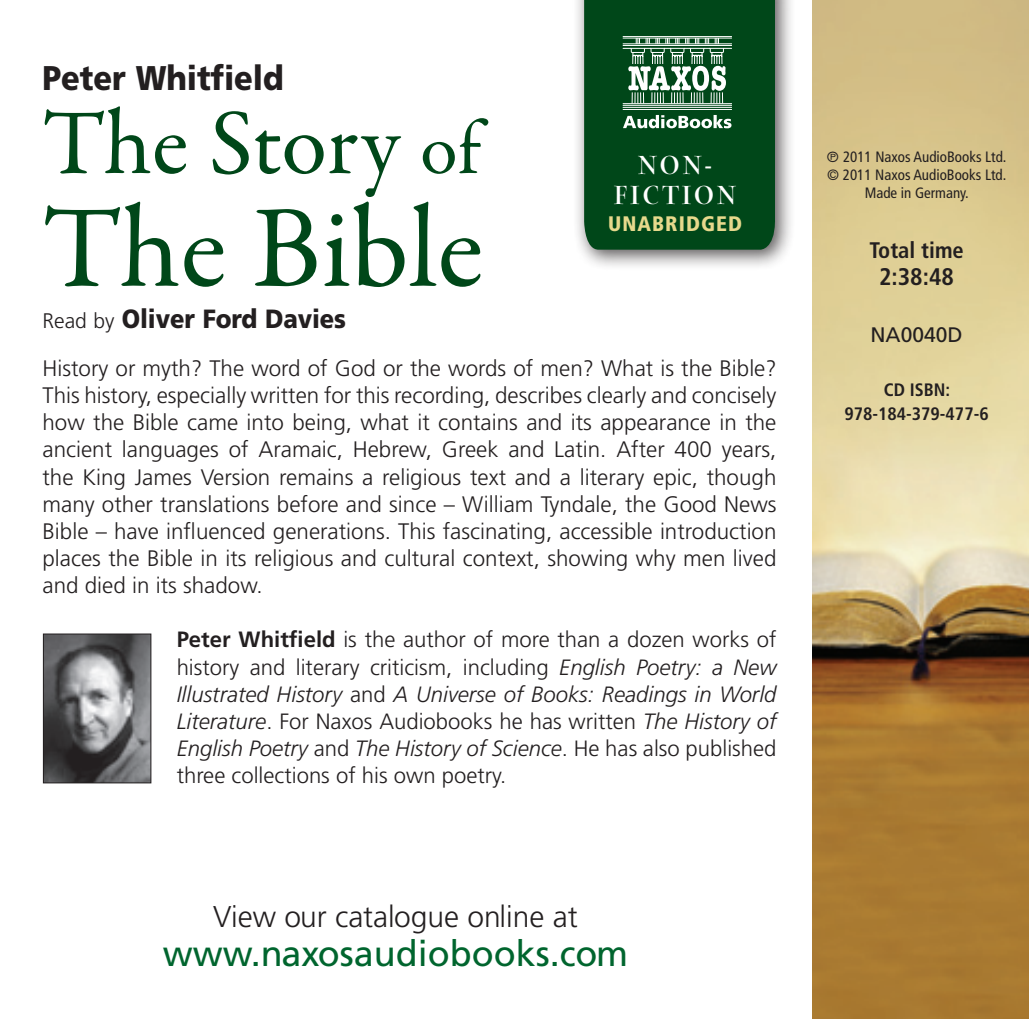
<style>
.page{position:relative;width:1029px;height:1021px;background:#fff}
.page>*{position:absolute;margin:0;border:0;box-sizing:border-box;transform-origin:0 0}
.t1{font:117.6px "Garamond Premr Pro";color:#004719}
.t2{font:93.3px "Garamond Premr Pro";letter-spacing:-.005em;color:#004719}
.t3{font:36px "Frutiger";color:#00652e}
.t4{font:900 34.2px "Frutiger";letter-spacing:-.005em;color:#231f20;scale:.9 1}
.t5{font:300 30px "Frutiger";color:#231f20}
.t6{font:700 28.5px "Arepo";letter-spacing:.1em;color:#fff}
.t7{font:900 26.4px "Frutiger";letter-spacing:-.005em;color:#231f20;scale:.9 1}
.t8{font:700 condensed 24px "Frutiger";color:#231f20}
.t9{font:300 22.5px/27px "Frutiger";color:#231f20;text-align:justify}
.t10{font:700 condensed 22.5px "Frutiger";color:#231f20}
.Body{font:300 22.2px/27px "Frutiger";color:#231f20;text-align:justify}
.t11{font:900 condensed 21px "Frutiger";letter-spacing:.05em;color:#e7d98c}
.t12{font:21px "Frutiger";color:#231f20}
.t13{font:700 condensed 18px "Frutiger";color:#231f20}
.t14{font:condensed 15px "Frutiger";color:#231f20}
.s1{font-size:76.8px}
.s2{font-weight:300;font-size:21px}
.s3{font-weight:700}
.s4{font-style:italic}
</style>
<div class="page">
<img style="left:813px;top:0;width:216px;height:1018px">
<div style="left:572px;top:0;width:223px;height:271px;background:#231f20;opacity:.75"></div>
<div style="left:584px;top:0;width:191px;height:250px;background:#004719"></div>
<hr style="left:623px;top:48px;width:109px;height:1px;background:#fff">
<hr style="left:623px;top:103px;width:109px;height:1px;background:#fff">
<hr style="left:623px;top:45px;width:109px;height:1px;background:#fff">
<hr style="left:623px;top:43px;width:109px;height:1px;background:#fff">
<hr style="left:623px;top:38px;width:109px;height:1px;background:#fff">
<hr style="left:623px;top:36px;width:109px;height:1px;background:#fff">
<hr style="left:623px;top:105px;width:109px;height:1px;background:#fff">
<hr style="left:623px;top:109px;width:109px;height:1px;background:#fff">
<hr style="left:623px;top:107px;width:109px;height:1px;background:#fff">
<svg style="left:628px;top:38px;width:98px;height:66px"></svg>
<svg style="left:623px;top:115px;width:108px;height:13px"></svg>
<img style="left:45px;top:635px;width:104px;height:146px">
<div style="left:43px;top:633px;width:108px;height:150px;border:1px solid #231f20"></div>
<svg style="left:827px;top:152px;width:11px;height:10px"></svg>
<p class="t4" style="left:43px;top:57px;width:269px">Peter Whitfield</p>
<p class="t2" style="left:43px;top:87px;width:439px">The Story <span class="s1">of</span></p>
<p class="t1" style="left:43px;top:178px;width:443px">The Bible</p>
<p class="t7" style="left:43px;top:302px;width:339px"><span class="s2">Read by</span> Oliver Ford Davies</p>
<p class="t9" style="left:43px;top:354px;width:736px">History or myth? The word of God or the words of men? What is the Bible?<br>This history, especially written for this recording, describes clearly and concisely how the Bible came into being, what it contains and its appearance in the ancient languages of Aramaic, Hebrew, Greek and Latin. After 400 years, the King James Version remains a religious text and a literary epic, though many other translations before and since – William Tyndale, the Good News Bible – have influenced generations. This fascinating, accessible introduction places the Bible in its religious and cultural context, showing why men lived and died in its shadow.</p>
<p class="Body" style="left:177px;top:626px;width:601px"><span class="s3">Peter Whitfield</span> is the author of more than a dozen works of history and literary criticism, including <span class="s4">English Poetry: a New Illustrated History</span> and <span class="s4">A Universe of Books: Readings in World Literature</span>. For Naxos Audiobooks he has written <span class="s4">The History of English Poetry</span> and <span class="s4">The History of Science</span>. He has also published three collections of his own poetry.</p>
<p class="t6" style="left:638px;top:149px;width:76px">NON-</p>
<p class="t6" style="left:614px;top:179px;width:123px">FICTION</p>
<p class="t11" style="left:608px;top:211px;width:135px">UNABRIDGED</p>
<p class="t5" style="left:213px;top:899px;width:366px">View our catalogue online at</p>
<p class="t3" style="left:163px;top:932px;width:467px">www.naxosaudiobooks.com</p>
<p class="t14" style="left:843px;top:148px;width:165px">2011 Naxos AudioBooks Ltd.</p>
<p class="t14" style="left:827px;top:166px;width:181px">© 2011 Naxos AudioBooks Ltd.</p>
<p class="t14" style="left:865px;top:184px;width:106px">Made in Germany.</p>
<p class="t10" style="left:869px;top:237px;width:96px">Total time</p>
<p class="t8" style="left:879px;top:263px;width:76px">2:38:48</p>
<p class="t12" style="left:870px;top:323px;width:94px">NA0040D</p>
<p class="t13" style="left:884px;top:379px;width:68px">CD ISBN:</p>
<p class="t13" style="left:844px;top:403px;width:146px">978-184-379-477-6</p>
</div>
